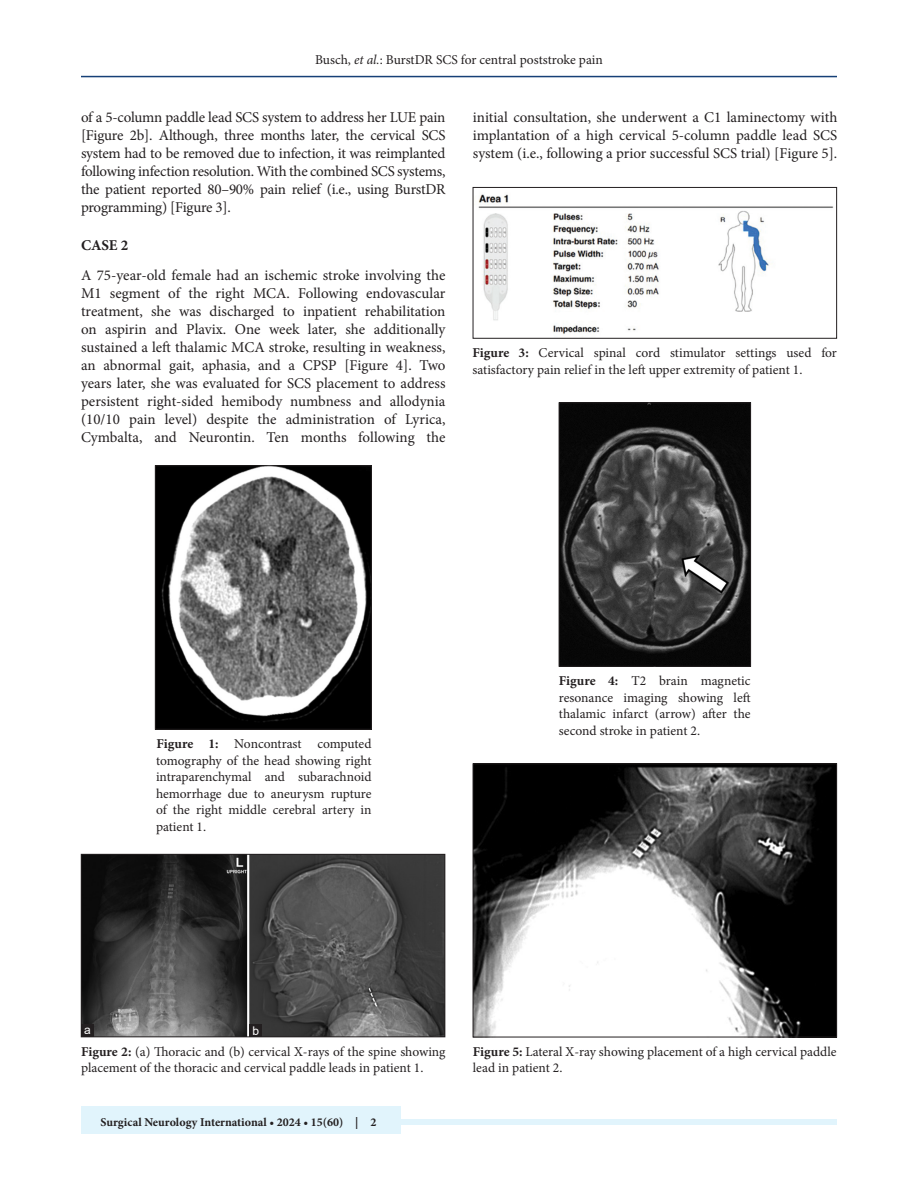
<style>
.page{position:relative;width:918px;height:1188px;background:#fff}
.page>*{position:absolute;margin:0;border:0;box-sizing:border-box;transform-origin:0 0}
.TX{font:15px/18px "Minion Pro";letter-spacing:-.01em;color:#231f20;text-align:justify}
.t1{font:700 15px "Minion Pro";color:#231f20}
.FGC{font:13.5px/16.5px "Minion Pro";color:#231f20}
.JF{font:700 12px "Minion Pro";color:#231f20}
.LABEL{font:12px "Arial";color:#fff}
.s1{font-style:italic}
.s2{font-weight:700}
</style>
<div class="page">
<hr style="left:81px;top:76px;width:756px;height:1px;background:#164077">
<div style="left:81px;top:1119px;width:756px;height:6px;background:#e1f4fc"></div>
<div style="left:81px;top:1106px;width:319px;height:28px;background:#e1f4fc"></div>
<img style="left:157px;top:468px;width:213px;height:259px">
<div style="left:155px;top:466px;width:217px;height:263px;border:1px solid #231f20"></div>
<img style="left:478px;top:194px;width:356px;height:141px">
<div style="left:473px;top:187px;width:364px;height:151px;border:1px solid #231f20"></div>
<img style="left:561px;top:405px;width:188px;height:259px">
<div style="left:559px;top:403px;width:192px;height:263px;border:1px solid #231f20"></div>
<img style="left:475px;top:766px;width:360px;height:269px">
<div style="left:473px;top:764px;width:364px;height:273px;border:1px solid #231f20"></div>
<img style="left:83px;top:856px;width:360px;height:179px">
<div style="left:81px;top:854px;width:364px;height:183px;border:1px solid #231f20"></div>
<div style="left:249px;top:1024px;width:13px;height:13px;background:#231f20"></div>
<div style="left:81px;top:1024px;width:13px;height:13px;background:#231f20"></div>
<p class="FGC" style="left:315px;top:51px;width:289px">Busch, <span class="s1">et al.</span>: BurstDR SCS for central poststroke pain</p>
<p class="TX" style="left:81px;top:109px;width:366px">of a 5-column paddle lead SCS system to address her LUE pain [Figure 2b]. Although, three months later, the cervical SCS system had to be removed due to infection, it was reimplanted following infection resolution. With the combined SCS systems, the patient reported 80–90% pain relief (i.e., using BurstDR programming) [Figure 3].</p>
<h2 class="t1" style="left:81px;top:234px;width:49px">CASE 2</h2>
<p class="TX" style="left:81px;top:266px;width:366px">A 75-year-old female had an ischemic stroke involving the M1 segment of the right MCA. Following endovascular treatment, she was discharged to inpatient rehabilitation on aspirin and Plavix. One week later, she additionally sustained a left thalamic MCA stroke, resulting in weakness, an abnormal gait, aphasia, and a CPSP [Figure 4]. Two years later, she was evaluated for SCS placement to address persistent right-sided hemibody numbness and allodynia (10/10 pain level) despite the administration of Lyrica, Cymbalta, and Neurontin. Ten months following the</p>
<p class="TX" style="left:473px;top:109px;width:366px">initial consultation, she underwent a C1 laminectomy with implantation of a high cervical 5-column paddle lead SCS system (i.e., following a prior successful SCS trial) [Figure 5].</p>
<p class="FGC" style="left:472px;top:345px;width:366px"><span class="s2">Figure 3:</span> Cervical spinal cord stimulator settings used for satisfactory pain relief in the left upper extremity of patient 1.</p>
<p class="FGC" style="left:156px;top:736px;width:217px;text-align:justify"><span class="s2">Figure 1:</span> Noncontrast computed tomography of the head showing right intraparenchymal and subarachnoid hemorrhage due to aneurysm rupture of the right middle cerebral artery in patient 1.</p>
<p class="FGC" style="left:559px;top:673px;width:193px;text-align:justify"><span class="s2">Figure 4:</span> T2 brain magnetic resonance imaging showing left thalamic infarct (arrow) after the second stroke in patient 2.</p>
<p class="LABEL" style="left:84px;top:1021px;width:8px">a</p>
<p class="LABEL" style="left:252px;top:1022px;width:8px">b</p>
<p class="FGC" style="left:81px;top:1043px;width:366px"><span class="s2">Figure 2:</span> (a) Thoracic and (b) cervical X-rays of the spine showing placement of the thoracic and cervical paddle leads in patient 1.</p>
<p class="JF" style="left:100px;top:1113px;width:278px">Surgical Neurology International • 2024 • 15(60) | 2</p>
<p class="FGC" style="left:473px;top:1043px;width:365px"><span class="s2">Figure 5:</span> Lateral X-ray showing placement of a high cervical paddle lead in patient 2.</p>
</div>
